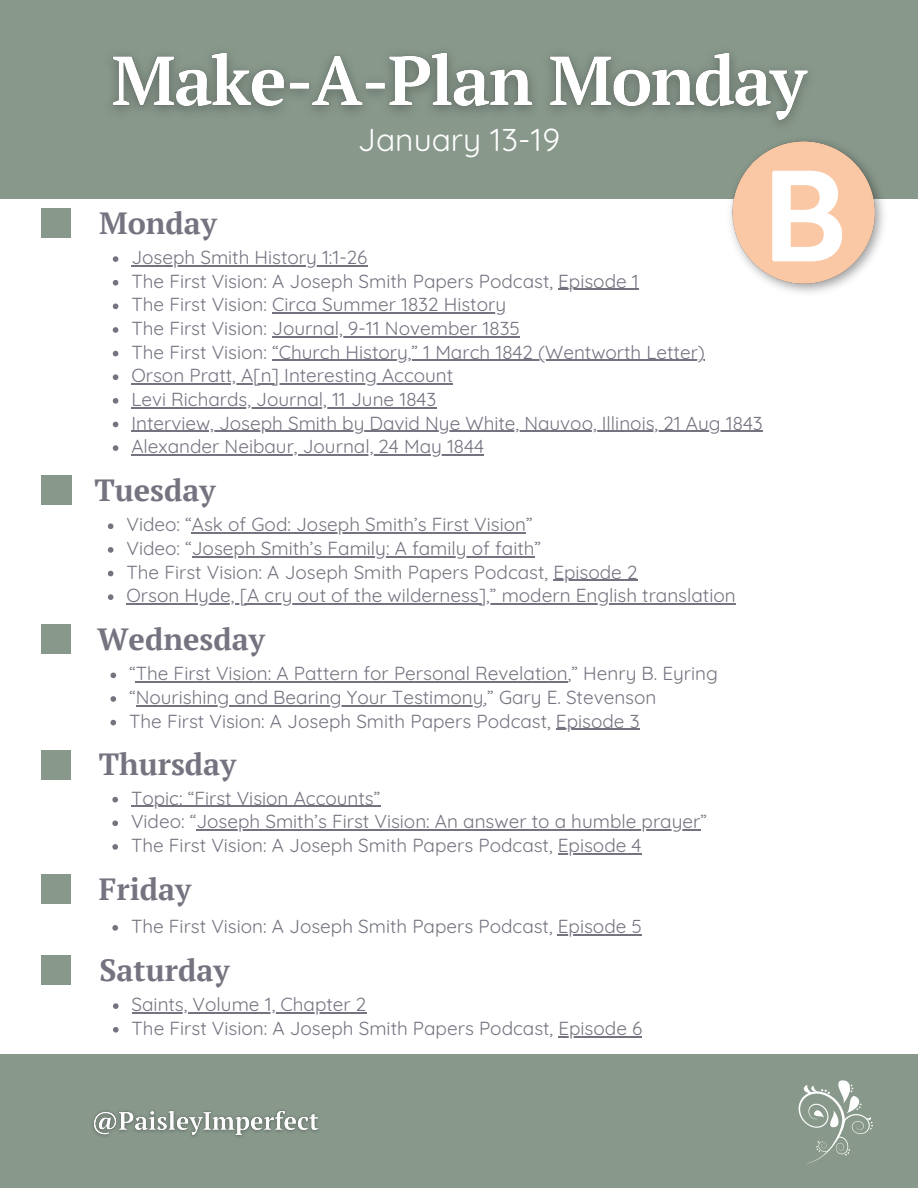
<style>
.page{position:relative;width:918px;height:1188px;background:#fff}
.page>*{position:absolute;margin:0;border:0;box-sizing:border-box;transform-origin:0 0}
.t1{font:31.8px "Quicksand";color:#fff}
.t2{font:700 30.6px "PT Serif";color:#747380}
.t3{font:18.9px "Quicksand";color:#747380}
</style>
<div class="page">
<div style="left:0;top:1055px;width:918px;height:133px;background:#88988b"></div>
<svg style="left:798px;top:1080px;width:75px;height:84px"></svg>
<div style="left:41px;top:208px;width:30px;height:30px;background:#88988b"></div>
<svg style="left:113px;top:256px;width:5px;height:6px"></svg>
<hr style="left:131px;top:265px;width:236px;height:1px;background:#747380">
<svg style="left:113px;top:280px;width:5px;height:6px"></svg>
<hr style="left:558px;top:289px;width:81px;height:1px;background:#747380">
<svg style="left:113px;top:304px;width:5px;height:5px"></svg>
<hr style="left:272px;top:313px;width:234px;height:1px;background:#747380">
<svg style="left:113px;top:327px;width:5px;height:6px"></svg>
<hr style="left:272px;top:336px;width:248px;height:1px;background:#747380">
<svg style="left:113px;top:351px;width:5px;height:5px"></svg>
<hr style="left:272px;top:360px;width:433px;height:1px;background:#747380">
<svg style="left:113px;top:374px;width:5px;height:6px"></svg>
<hr style="left:131px;top:383px;width:322px;height:2px;background:#747380">
<svg style="left:113px;top:398px;width:5px;height:6px"></svg>
<hr style="left:131px;top:407px;width:305px;height:1px;background:#747380">
<svg style="left:113px;top:422px;width:5px;height:5px"></svg>
<hr style="left:131px;top:431px;width:632px;height:1px;background:#747380">
<svg style="left:113px;top:445px;width:5px;height:6px"></svg>
<hr style="left:131px;top:454px;width:353px;height:1px;background:#747380">
<div style="left:41px;top:750px;width:30px;height:30px;background:#88988b"></div>
<svg style="left:112px;top:797px;width:6px;height:5px"></svg>
<hr style="left:131px;top:806px;width:249px;height:1px;background:#747380">
<svg style="left:112px;top:820px;width:6px;height:6px"></svg>
<hr style="left:196px;top:829px;width:504px;height:2px;background:#747380">
<svg style="left:112px;top:844px;width:6px;height:6px"></svg>
<hr style="left:558px;top:853px;width:84px;height:1px;background:#747380">
<div style="left:41px;top:475px;width:31px;height:30px;background:#88988b"></div>
<svg style="left:108px;top:523px;width:5px;height:6px"></svg>
<hr style="left:192px;top:532px;width:334px;height:2px;background:#747380">
<svg style="left:108px;top:547px;width:5px;height:6px"></svg>
<hr style="left:192px;top:556px;width:343px;height:1px;background:#747380">
<svg style="left:108px;top:571px;width:5px;height:5px"></svg>
<hr style="left:553px;top:580px;width:85px;height:1px;background:#747380">
<svg style="left:108px;top:594px;width:5px;height:6px"></svg>
<hr style="left:126px;top:603px;width:610px;height:1px;background:#747380">
<div style="left:41px;top:874px;width:30px;height:30px;background:#88988b"></div>
<svg style="left:112px;top:925px;width:6px;height:6px"></svg>
<hr style="left:558px;top:934px;width:84px;height:1px;background:#747380">
<div style="left:41px;top:625px;width:30px;height:29px;background:#88988b"></div>
<svg style="left:111px;top:673px;width:5px;height:5px"></svg>
<hr style="left:136px;top:682px;width:432px;height:1px;background:#747380">
<svg style="left:111px;top:696px;width:5px;height:6px"></svg>
<hr style="left:136px;top:705px;width:348px;height:1px;background:#747380">
<svg style="left:111px;top:720px;width:5px;height:5px"></svg>
<hr style="left:556px;top:729px;width:84px;height:1px;background:#747380">
<div style="left:41px;top:955px;width:30px;height:30px;background:#88988b"></div>
<svg style="left:113px;top:1003px;width:6px;height:6px"></svg>
<hr style="left:132px;top:1012px;width:234px;height:1px;background:#747380">
<svg style="left:113px;top:1027px;width:6px;height:6px"></svg>
<hr style="left:558px;top:1036px;width:84px;height:1px;background:#747380">
<div style="left:0;top:0;width:917px;height:199px;background:#88988b"></div>
<img style="left:93px;top:1110px;width:226px;height:27px">
<img style="left:112px;top:52px;width:696px;height:72px">
<img style="left:730px;top:140px;width:154px;height:153px">
<svg style="left:772px;top:171px;width:70px;height:90px"></svg>
<p class="t1" style="left:358px;top:119px;width:204px">January 13-19</p>
<h3 class="t2" style="left:99px;top:202px;width:119px">Monday</h3>
<p class="t3" style="left:131px;top:245px;width:238px">Joseph Smith History 1:1-26</p>
<p class="t3" style="left:131px;top:269px;width:509px">The First Vision: A Joseph Smith Papers Podcast, Episode 1</p>
<h2 class="t3" style="left:131px;top:293px;width:376px">The First Vision: Circa Summer 1832 History</h2>
<p class="t3" style="left:131px;top:316px;width:390px">The First Vision: Journal, 9-11 November 1835</p>
<p class="t3" style="left:131px;top:340px;width:575px">The First Vision: “Church History,” 1 March 1842 (Wentworth Letter)</p>
<p class="t3" style="left:131px;top:363px;width:323px">Orson Pratt, A[n] Interesting Account</p>
<p class="t3" style="left:131px;top:387px;width:307px">Levi Richards, Journal, 11 June 1843</p>
<p class="t3" style="left:131px;top:411px;width:633px">Interview, Joseph Smith by David Nye White, Nauvoo, Illinois, 21 Aug 1843</p>
<p class="t3" style="left:131px;top:434px;width:354px">Alexander Neibaur, Journal, 24 May 1844</p>
<p class="t2" style="left:94px;top:469px;width:123px">Tuesday</p>
<p class="t3" style="left:126px;top:512px;width:408px">Video: “Ask of God: Joseph Smith’s First Vision”</p>
<p class="t3" style="left:126px;top:536px;width:416px">Video: “Joseph Smith’s Family: A family of faith”</p>
<h2 class="t3" style="left:126px;top:560px;width:513px">The First Vision: A Joseph Smith Papers Podcast, Episode 2</h2>
<p class="t3" style="left:126px;top:583px;width:611px">Orson Hyde, [A cry out of the wilderness],” modern English translation</p>
<p class="t2" style="left:97px;top:618px;width:169px">Wednesday</p>
<p class="t3" style="left:129px;top:662px;width:590px">“The First Vision: A Pattern for Personal Revelation,” Henry B. Eyring</p>
<p class="t3" style="left:129px;top:685px;width:529px">“Nourishing and Bearing Your Testimony,” Gary E. Stevenson</p>
<h2 class="t3" style="left:129px;top:709px;width:512px">The First Vision: A Joseph Smith Papers Podcast, Episode 3</h2>
<p class="t2" style="left:99px;top:744px;width:139px">Thursday</p>
<p class="t3" style="left:131px;top:786px;width:251px">Topic: “First Vision Accounts”</p>
<p class="t3" style="left:131px;top:809px;width:578px">Video: “Joseph Smith’s First Vision: An answer to a humble prayer”</p>
<h2 class="t3" style="left:131px;top:833px;width:512px">The First Vision: A Joseph Smith Papers Podcast, Episode 4</h2>
<p class="t2" style="left:99px;top:868px;width:94px">Friday</p>
<p class="t3" style="left:131px;top:914px;width:512px">The First Vision: A Joseph Smith Papers Podcast, Episode 5</p>
<h2 class="t2" style="left:99px;top:949px;width:132px">Saturday</h2>
<p class="t3" style="left:132px;top:992px;width:236px">Saints, Volume 1, Chapter 2</p>
<p class="t3" style="left:132px;top:1016px;width:512px">The First Vision: A Joseph Smith Papers Podcast, Episode 6</p>
</div>
